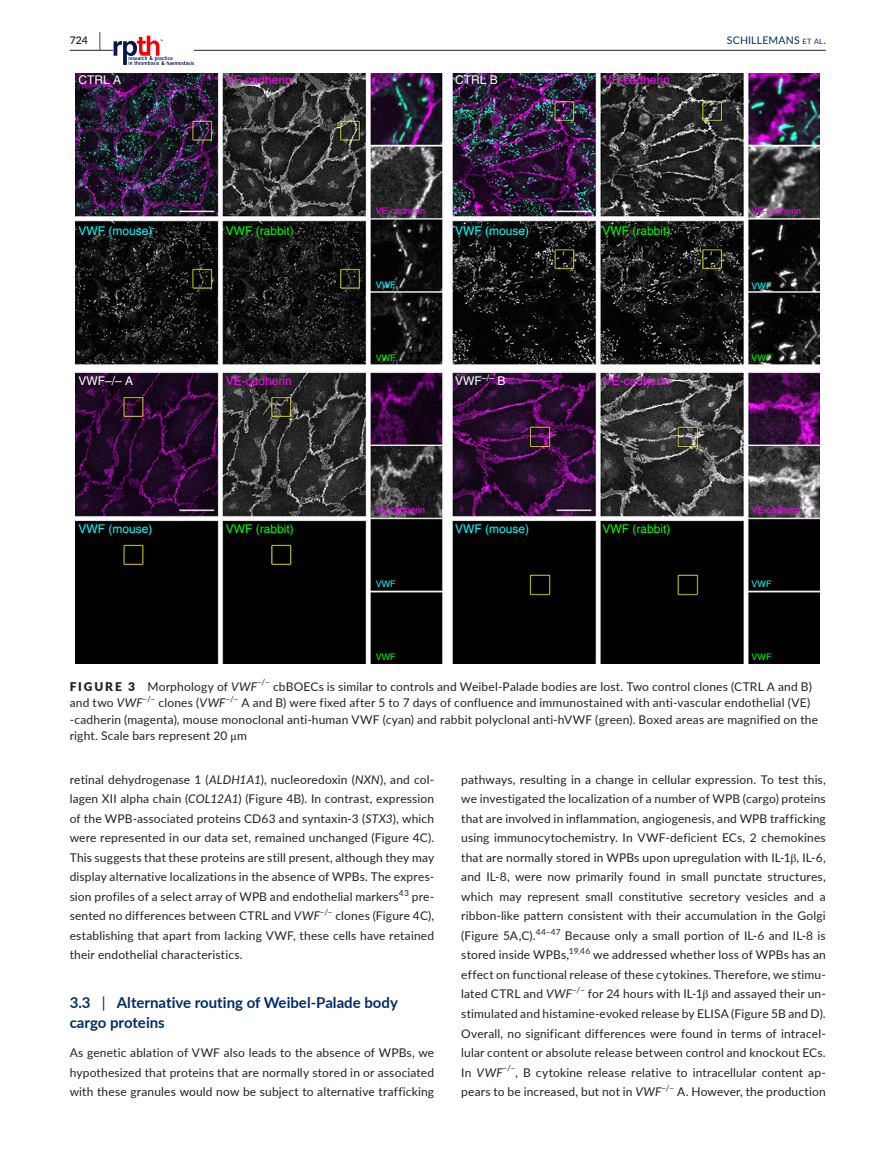
<style>
.page{position:relative;width:893px;height:1174px;background:#fff}
.page>*{position:absolute;margin:0;border:0;box-sizing:border-box;transform-origin:0 0}
.t1{font:700 15px/19.5px "Lato";color:#002c6b}
.t2{font:12px/19.5px "Lato";letter-spacing:.015em;color:#231f20;text-align:justify}
.t3{font:12px "Helvetica";color:#0f0}
.t4{font:12px "Helvetica";color:#f0f}
.t5{font:12px "Helvetica";color:#0ff}
.t6{font:12px "Helvetica";color:#fff}
.t7{font:10.5px "Lato";letter-spacing:.015em;color:#002c6b}
.t8{font:600 10.5px "Lato";color:#231f20}
.t9{font:9px "Helvetica";color:#f0f}
.t10{font:9px "Helvetica";color:#0ff}
.t11{font:9px "Helvetica";color:#0f0}
.t12{font:8.4px "Lato";color:#231f20}
.s1{font-size:19.5px}
.s2{font-size:7.35px}
.s3{font-weight:900}
.s4{font-style:italic}
.s5{font-family:"STIX"}
.s6{font-weight:400}
</style>
<div class="page">
<hr style="left:70px;top:50px;width:756px;height:1px;background:#231f20">
<svg style="left:114px;top:36px;width:80px;height:29px"></svg>
<img style="left:76px;top:73px;width:744px;height:590px">
<p class="t8" style="left:70px;top:33px;width:33px">724 <span class="s1">|</span></p>
<p class="t7" style="left:727px;top:33px;width:100px">SCHILLEMANS <span class="s2">et al</span>.</p>
<p class="t6" style="left:78px;top:73px;width:44px">CTRL A</p>
<p class="t5" style="left:78px;top:224px;width:76px">VWF (mouse)</p>
<p class="t4" style="left:226px;top:73px;width:68px">VE-cadherin</p>
<p class="t6" style="left:455px;top:73px;width:44px">CTRL B</p>
<p class="t9" style="left:376px;top:205px;width:51px">VE-cadherin</p>
<p class="t4" style="left:604px;top:73px;width:68px">VE-cadherin</p>
<p class="t3" style="left:226px;top:224px;width:70px">VWF (rabbit)</p>
<p class="t5" style="left:455px;top:224px;width:76px">VWF (mouse)</p>
<p class="t3" style="left:602px;top:224px;width:70px">VWF (rabbit)</p>
<p class="t10" style="left:376px;top:280px;width:21px">VWF</p>
<p class="t11" style="left:376px;top:353px;width:21px">VWF</p>
<p class="t6" style="left:78px;top:374px;width:56px">VWF–/– A</p>
<p class="t6" style="left:455px;top:374px;width:52px">VWF<sup>–/–</sup> B</p>
<p class="t4" style="left:226px;top:374px;width:68px">VE-cadherin</p>
<p class="t9" style="left:376px;top:505px;width:51px">VE-cadherin</p>
<p class="t4" style="left:604px;top:374px;width:68px">VE-cadherin</p>
<p class="t5" style="left:78px;top:522px;width:76px">VWF (mouse)</p>
<p class="t3" style="left:226px;top:522px;width:70px">VWF (rabbit)</p>
<p class="t5" style="left:455px;top:522px;width:76px">VWF (mouse)</p>
<p class="t3" style="left:602px;top:522px;width:70px">VWF (rabbit)</p>
<p class="t10" style="left:376px;top:578px;width:21px">VWF</p>
<p class="t11" style="left:376px;top:651px;width:21px">VWF</p>
<p class="t9" style="left:751px;top:205px;width:51px">VE-cadherin</p>
<p class="t10" style="left:751px;top:280px;width:21px">VWF</p>
<p class="t11" style="left:751px;top:353px;width:21px">VWF</p>
<p class="t9" style="left:751px;top:505px;width:51px">VE-cadherin</p>
<p class="t10" style="left:751px;top:578px;width:21px">VWF</p>
<p class="t11" style="left:751px;top:651px;width:21px">VWF</p>
<p class="t2" style="left:70px;top:676px;width:189px"><span class="s3">FIGURE 3</span> Morphology of <span class="s4">VWF</span></p>
<p class="t12" style="left:257px;top:676px;width:14px">−/−</p>
<p class="t2" style="left:273px;top:676px;width:540px">cbBOECs is similar to controls and Weibel‐Palade bodies are lost. Two control clones (CTRL A and B)</p>
<p class="t2" style="left:70px;top:692px;width:75px">and two <span class="s4">VWF</span></p>
<p class="t2" style="left:159px;top:692px;width:69px">clones (<span class="s4">VWF</span></p>
<p class="t2" style="left:70px;top:694px;width:750px;line-height:16.5px;text-align:left;text-indent:172px">A and B) were fixed after 5 to 7 days of confluence and immunostained with anti‐vascular endothelial (VE) ‐cadherin (magenta), mouse monoclonal anti‐human VWF (cyan) and rabbit polyclonal anti‐hVWF (green). Boxed areas are magnified on the right. Scale bars represent 20 <span class="s5">μ</span>m</p>
<p class="t2" style="left:70px;top:769px;width:366px">retinal dehydrogenase 1 (<span class="s4">ALDH1A1</span>), nucleoredoxin (<span class="s4">NXN</span>), and col&shy;lagen XII alpha chain (<span class="s4">COL12A1</span>) (Figure 4B). In contrast, expression of the WPB‐associated proteins CD63 and syntaxin‐3 (<span class="s4">STX3</span>), which were represented in our data set, remained unchanged (Figure 4C).<br>This suggests that these proteins are still present, although they may display alternative localizations in the absence of WPBs. The expres&shy;sion profiles of a select array of WPB and endothelial markers<sup>43</sup> pre&shy;sented no differences between CTRL and <span class="s4">VWF</span><sup>−/−</sup> clones (Figure 4C), establishing that apart from lacking VWF, these cells have retained their endothelial characteristics.</p>
<p class="t1" style="left:70px;top:992px;width:330px">3.3 <span class="s6">|</span> Alternative routing of Weibel‐Palade body cargo proteins</p>
<p class="t2" style="left:70px;top:1042px;width:366px">As genetic ablation of VWF also leads to the absence of WPBs, we hypothesized that proteins that are normally stored in or associated with these granules would now be subject to alternative trafficking</p>
<p class="t2" style="left:461px;top:769px;width:366px">pathways, resulting in a change in cellular expression. To test this, we investigated the localization of a number of WPB (cargo) proteins that are involved in inflammation, angiogenesis, and WPB trafficking using immunocytochemistry. In VWF‐deficient ECs, 2 chemokines that are normally stored in WPBs upon upregulation with IL‐1<span class="s5">β</span>, IL‐6, and IL‐8, were now primarily found in small punctate structures, which may represent small constitutive secretory vesicles and a ribbon‐like pattern consistent with their accumulation in the Golgi (Figure 5A,C).<sup>44‒47</sup> Because only a small portion of IL‐6 and IL‐8 is stored inside WPBs,<sup>19,46</sup> we addressed whether loss of WPBs has an effect on functional release of these cytokines. Therefore, we stimu&shy;lated CTRL and <span class="s4">VWF</span><sup>−/−</sup> for 24 hours with IL‐1<span class="s5">β</span> and assayed their un&shy;stimulated and histamine‐evoked release by ELISA (Figure 5B and D).<br>Overall, no significant differences were found in terms of intracel&shy;lular content or absolute release between control and knockout ECs.<br>In <span class="s4">VWF</span><sup>−/−</sup>, B cytokine release relative to intracellular content ap&shy;pears to be increased, but not in <span class="s4">VWF</span><sup>−/−</sup> A. However, the production</p>
</div>
